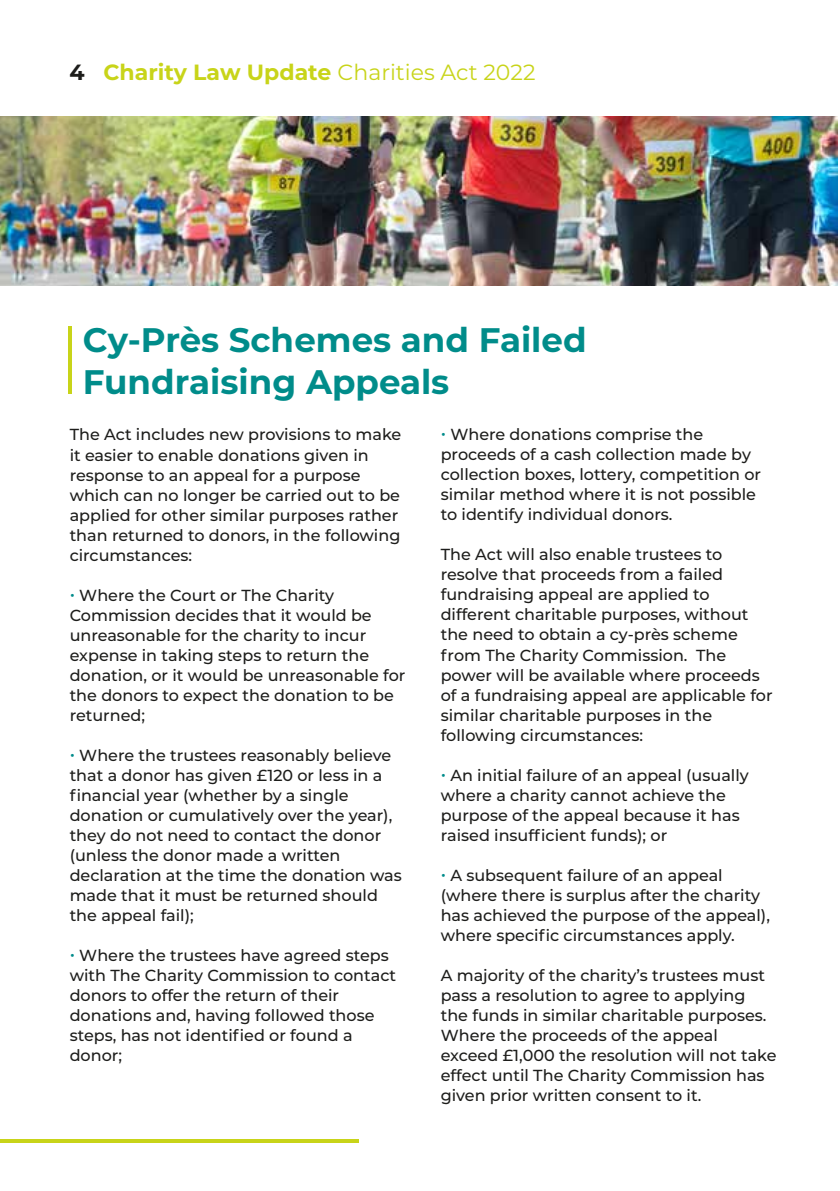
<style>
.page{position:relative;width:840px;height:1191px;background:#fff}
.page>*{position:absolute;margin:0;border:0;box-sizing:border-box;transform-origin:0 0}
.t1{font:700 34px/42px "Montserrat";color:#008c8a}
.t2{font:700 22px "Montserrat";color:#c8d419}
.t3{font:500 16px/20px "Montserrat";color:#1d1d1b}
.s1{color:#1d1d1b}
.s2{font-weight:400}
.s3{color:#008b8a}
</style>
<div class="page">
<img style="left:0;top:116px;width:837px;height:169px">
<hr style="left:68px;top:327px;width:4px;height:67px;background:#c8d419">
<hr style="left:0;top:1139px;width:358px;height:4px;background:#c8d419">
<h2 class="t2" style="left:70px;top:57px;width:467px"><span class="s1">4</span> Charity Law Update <span class="s2">Charities Act 2022</span></h2>
<h1 class="t1" style="left:83px;top:317px;width:505px">Cy-Près Schemes and Failed<br>Fundraising Appeals</h1>
<p class="t3" style="left:70px;top:424px;width:333px">The Act includes new provisions to make it easier to enable donations given in response to an appeal for a purpose which can no longer be carried out to be applied for other similar purposes rather than returned to donors, in the following circumstances:</p>
<p class="t3" style="left:70px;top:584px;width:337px"><span class="s3">•</span> Where the Court or The Charity<br>Commission decides that it would be unreasonable for the charity to incur expense in taking steps to return the donation, or it would be unreasonable for the donors to expect the donation to be returned;</p>
<p class="t3" style="left:70px;top:744px;width:333px"><span class="s3">•</span> Where the trustees reasonably believe that a donor has given £120 or less in a financial year (whether by a single donation or cumulatively over the year), they do not need to contact the donor (unless the donor made a written declaration at the time the donation was made that it must be returned should the appeal fail);</p>
<p class="t3" style="left:70px;top:944px;width:328px"><span class="s3">•</span> Where the trustees have agreed steps with The Charity Commission to contact donors to offer the return of their donations and, having followed those steps, has not identified or found a donor;</p>
<p class="t3" style="left:440px;top:424px;width:322px"><span class="s3">•</span> Where donations comprise the proceeds of a cash collection made by collection boxes, lottery, competition or similar method where it is not possible to identify individual donors.</p>
<p class="t3" style="left:440px;top:544px;width:333px">The Act will also enable trustees to resolve that proceeds from a failed fundraising appeal are applied to different charitable purposes, without the need to obtain a cy-près scheme from The Charity Commission. The power will be available where proceeds of a fundraising appeal are applicable for similar charitable purposes in the following circumstances:</p>
<p class="t3" style="left:440px;top:764px;width:309px"><span class="s3">•</span> An initial failure of an appeal (usually where a charity cannot achieve the purpose of the appeal because it has raised insufficient funds); or</p>
<p class="t3" style="left:440px;top:864px;width:330px"><span class="s3">•</span> A subsequent failure of an appeal (where there is surplus after the charity has achieved the purpose of the appeal), where specific circumstances apply.</p>
<p class="t3" style="left:440px;top:964px;width:337px">A majority of the charity’s trustees must pass a resolution to agree to applying the funds in similar charitable purposes.<br>Where the proceeds of the appeal exceed £1,000 the resolution will not take effect until The Charity Commission has given prior written consent to it.</p>
</div>
